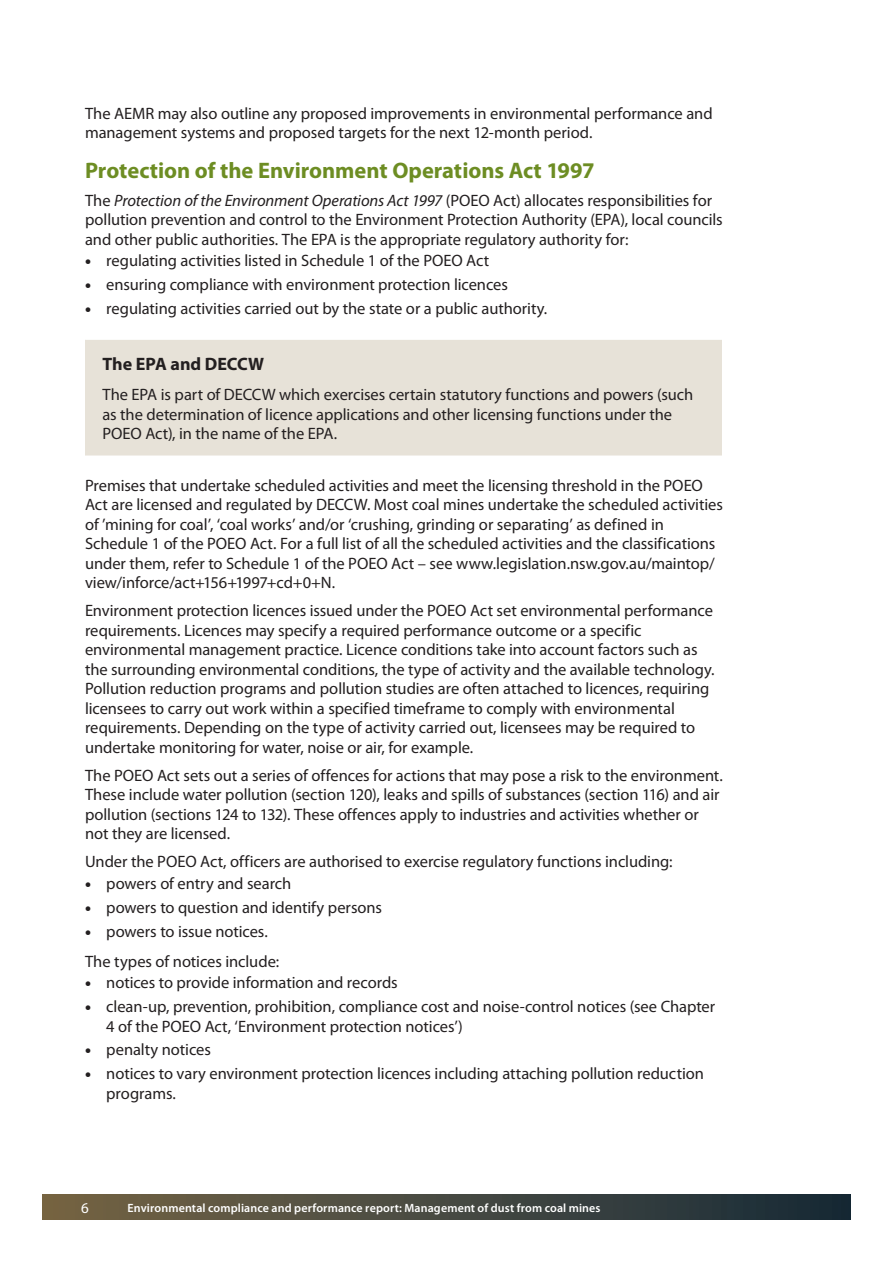
<style>
.page{position:relative;width:893px;height:1263px;background:#fff}
.page>*{position:absolute;margin:0;border:0;box-sizing:border-box;transform-origin:0 0}
.t1{font:700 22.5px "Myriad Pro";letter-spacing:-.005em;color:#6d8d23}
.t2{font:700 18px "Myriad Pro";color:#231f20}
.t3{font:16.5px/19.5px "Myriad Pro";letter-spacing:-.005em;color:#231f20}
.t4{font:15px "Myriad Pro";color:#fff}
.t5{font:600 12px "Myriad Pro";letter-spacing:.01em;color:#fff}
.s1{font-style:italic}
.s2{font-weight:900}
</style>
<div class="page">
<div style="left:43px;top:1195px;width:807px;height:24px;background:linear-gradient(to right,#766546,#172b39)"></div>
<div style="left:85px;top:339px;width:637px;height:117px;background:#e7e2d8"></div>
<hr style="left:85px;top:339px;width:637px;height:1px;background:#fff">
<p class="t3" style="left:85px;top:103px;width:629px">The AEMR may also outline any proposed improvements in environmental performance and management systems and proposed targets for the next 12-month period.</p>
<h1 class="t1" style="left:85px;top:155px;width:511px">Protection of the Environment Operations Act 1997</h1>
<p class="t3" style="left:85px;top:190px;width:639px">The <span class="s1">Protection of the Environment Operations Act 1997</span> (POEO Act) allocates responsibilities for pollution prevention and control to the Environment Protection Authority (EPA), local councils and other public authorities. The EPA is the appropriate regulatory authority for:</p>
<p class="t3" style="left:85px;top:251px;width:406px"><span class="s2">•</span> regulating activities listed in Schedule 1 of the POEO Act</p>
<p class="t3" style="left:85px;top:275px;width:424px"><span class="s2">•</span> ensuring compliance with environment protection licences</p>
<p class="t3" style="left:85px;top:298px;width:464px"><span class="s2">•</span> regulating activities carried out by the state or a public authority.</p>
<p class="t2" style="left:102px;top:352px;width:163px">The EPA and DECCW</p>
<p class="t3" style="left:102px;top:384px;width:592px">The EPA is part of DECCW which exercises certain statutory functions and powers (such as the determination of licence applications and other licensing functions under the<br>POEO Act), in the name of the EPA.</p>
<p class="t3" style="left:85px;top:475px;width:639px">Premises that undertake scheduled activities and meet the licensing threshold in the POEO Act are licensed and regulated by DECCW. Most coal mines undertake the scheduled activities of ’mining for coal’, ‘coal works’ and/or ‘crushing, grinding or separating’ as defined in Schedule 1 of the POEO Act. For a full list of all the scheduled activities and the classifications under them, refer to Schedule 1 of the POEO Act – see www.legislation.nsw.gov.au/maintop/ view/inforce/act+156+1997+cd+0+N.</p>
<p class="t3" style="left:85px;top:601px;width:631px">Environment protection licences issued under the POEO Act set environmental performance requirements. Licences may specify a required performance outcome or a specific environmental management practice. Licence conditions take into account factors such as the surrounding environmental conditions, the type of activity and the available technology.<br>Pollution reduction programs and pollution studies are often attached to licences, requiring licensees to carry out work within a specified timeframe to comply with environmental requirements. Depending on the type of activity carried out, licensees may be required to undertake monitoring for water, noise or air, for example.</p>
<p class="t3" style="left:85px;top:765px;width:639px">The POEO Act sets out a series of offences for actions that may pose a risk to the environment.<br>These include water pollution (section 120), leaks and spills of substances (section 116) and air pollution (sections 124 to 132). These offences apply to industries and activities whether or not they are licensed.</p>
<p class="t3" style="left:85px;top:852px;width:589px">Under the POEO Act, officers are authorised to exercise regulatory functions including:</p>
<p class="t3" style="left:85px;top:873px;width:208px"><span class="s2">•</span> powers of entry and search</p>
<p class="t3" style="left:85px;top:897px;width:299px"><span class="s2">•</span> powers to question and identify persons</p>
<p class="t3" style="left:85px;top:916px;width:196px;line-height:30.2px"><span class="s2">•</span> powers to issue notices.<br>The types of notices include:</p>
<p class="t3" style="left:85px;top:973px;width:314px"><span class="s2">•</span> notices to provide information and records</p>
<p class="t3" style="left:106px;top:996px;width:610px;text-indent:-21px"><span class="s2">•</span> clean-up, prevention, prohibition, compliance cost and noise-control notices (see Chapter<br>4 of the POEO Act, ‘Environment protection notices’)</p>
<p class="t3" style="left:85px;top:1040px;width:127px"><span class="s2">•</span> penalty notices</p>
<p class="t3" style="left:106px;top:1063px;width:599px;text-indent:-21px"><span class="s2">•</span> notices to vary environment protection licences including attaching pollution reduction programs.</p>
<p class="t4" style="left:81px;top:1198px;width:9px">6</p>
<p class="t5" style="left:128px;top:1200px;width:474px">Environmental compliance and performance report: Management of dust from coal mines</p>
</div>
